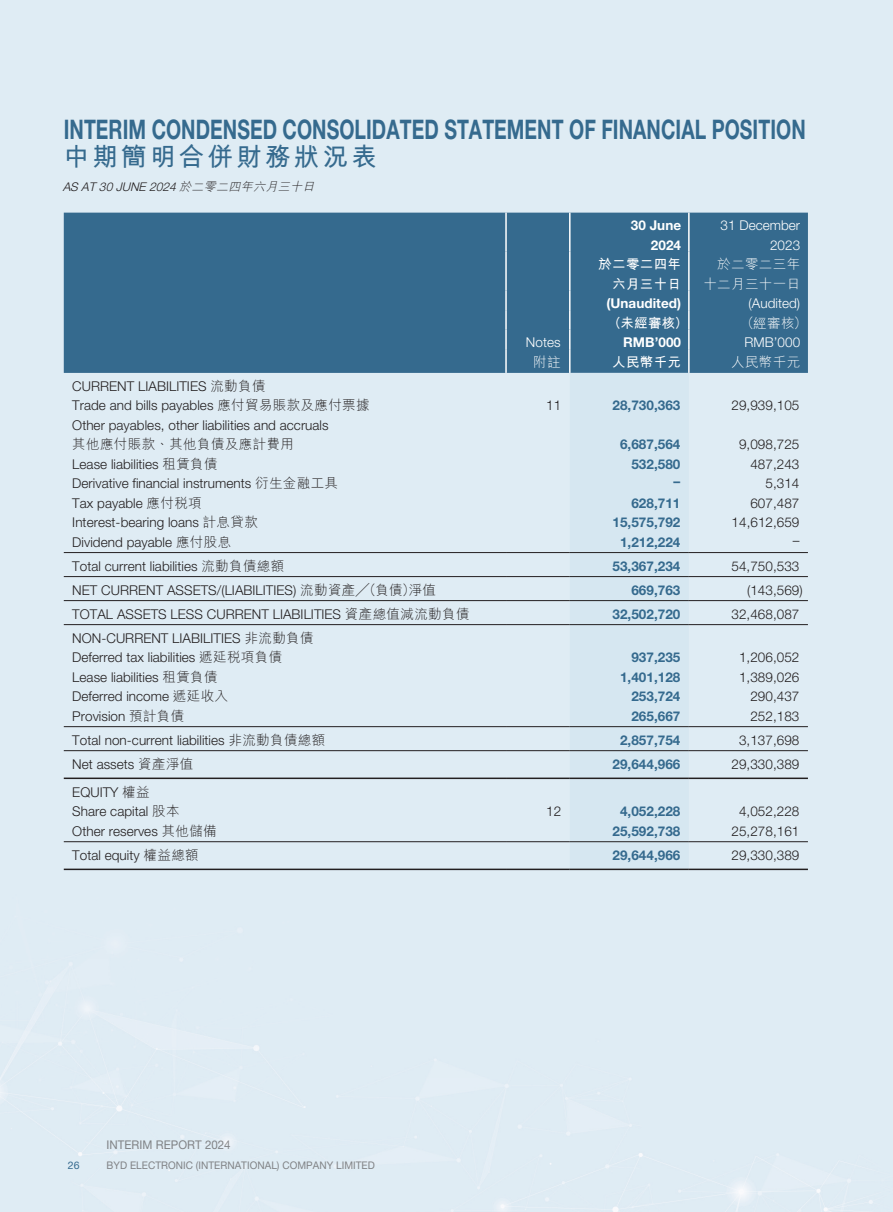
<style>
.page{position:relative;width:893px;height:1212px;background:#fff}
.page>*{position:absolute;margin:0;border:0;box-sizing:border-box;transform-origin:0 0}
.t1{font:700 27px "Helvetica Neue LT Std";letter-spacing:.005em;color:#356a8e;scale:.72 1}
.t2{font:700 25.5px "M Hei HK";letter-spacing:.13em;color:#356a8e}
.t3{font:300 13.5px/19.5px "Helvetica Neue LT Std";letter-spacing:.005em;color:#231f20}
.t4{font:700 13.5px "Helvetica Neue LT Std";letter-spacing:.005em;color:#356a8e}
.t5{font:300 13.5px/19.5px "Helvetica Neue LT Std";letter-spacing:.005em;color:#fff;text-align:right}
.t6{font:700 13.5px/19.5px "Helvetica Neue LT Std";letter-spacing:.005em;color:#fff;text-align:right}
.t7{font:300 13.5px/19.5px "M Hei HK";letter-spacing:.03em;color:#fff;text-align:right}
.t8{font:700 13.5px/19.5px "M Hei HK";letter-spacing:.03em;color:#fff;text-align:right}
.t9{font:300 13.5px "M Hei HK";letter-spacing:.03em;color:#231f20}
.t10{font:italic 300 12px "Helvetica Neue LT Std";color:#231f20}
.t11{font:12px "Helvetica Neue LT Std";letter-spacing:.005em;color:#808285;scale:.96 1}
.t12{font:10.5px "Helvetica Neue LT Std";letter-spacing:.005em;color:#808285;scale:.96 1}
.t13{font:10.5px "Helvetica Neue LT Std";color:#356a8e}
.s1{font-family:"M Hei HK"}
</style>
<div class="page">
<div style="left:64px;top:213px;width:744px;height:160px;background:#356a8e"></div>
<div style="left:570px;top:373px;width:119px;height:495px;background:#d6e7f1"></div>
<hr style="left:505px;top:213px;width:2px;height:39px;background:#fff">
<hr style="left:505px;top:252px;width:2px;height:39px;background:#fff">
<svg style="left:505px;top:291px;width:2px;height:19px"></svg>
<hr style="left:505px;top:310px;width:2px;height:20px;background:#fff">
<svg style="left:505px;top:330px;width:2px;height:19px"></svg>
<hr style="left:505px;top:349px;width:2px;height:24px;background:#fff">
<div style="left:569px;top:213px;width:121px;height:160px;background:#356a8e"></div>
<hr style="left:688px;top:349px;width:2px;height:24px;background:#fff">
<hr style="left:64px;top:552px;width:442px;height:1px;background:#231f20">
<hr style="left:506px;top:552px;width:64px;height:1px;background:#231f20">
<hr style="left:570px;top:552px;width:119px;height:1px;background:#231f20">
<hr style="left:689px;top:552px;width:119px;height:1px;background:#231f20">
<hr style="left:64px;top:576px;width:442px;height:1px;background:#231f20">
<hr style="left:506px;top:576px;width:64px;height:1px;background:#231f20">
<hr style="left:570px;top:576px;width:119px;height:1px;background:#231f20">
<hr style="left:689px;top:576px;width:119px;height:1px;background:#231f20">
<hr style="left:64px;top:600px;width:442px;height:1px;background:#231f20">
<hr style="left:506px;top:600px;width:64px;height:1px;background:#231f20">
<hr style="left:570px;top:600px;width:119px;height:1px;background:#231f20">
<hr style="left:689px;top:600px;width:119px;height:1px;background:#231f20">
<hr style="left:64px;top:624px;width:442px;height:1px;background:#231f20">
<hr style="left:506px;top:624px;width:64px;height:1px;background:#231f20">
<hr style="left:570px;top:624px;width:119px;height:1px;background:#231f20">
<hr style="left:689px;top:624px;width:119px;height:1px;background:#231f20">
<hr style="left:64px;top:726px;width:442px;height:1px;background:#231f20">
<hr style="left:506px;top:726px;width:64px;height:1px;background:#231f20">
<hr style="left:570px;top:726px;width:119px;height:1px;background:#231f20">
<hr style="left:689px;top:726px;width:119px;height:1px;background:#231f20">
<hr style="left:64px;top:750px;width:442px;height:1px;background:#231f20">
<hr style="left:506px;top:750px;width:64px;height:1px;background:#231f20">
<hr style="left:570px;top:750px;width:119px;height:1px;background:#231f20">
<hr style="left:689px;top:750px;width:119px;height:1px;background:#231f20">
<hr style="left:64px;top:777px;width:442px;height:2px;background:#231f20">
<hr style="left:506px;top:777px;width:64px;height:2px;background:#231f20">
<hr style="left:570px;top:777px;width:119px;height:2px;background:#231f20">
<hr style="left:689px;top:777px;width:119px;height:2px;background:#231f20">
<hr style="left:64px;top:841px;width:442px;height:1px;background:#231f20">
<hr style="left:506px;top:841px;width:64px;height:1px;background:#231f20">
<hr style="left:570px;top:841px;width:119px;height:1px;background:#231f20">
<hr style="left:689px;top:841px;width:119px;height:1px;background:#231f20">
<hr style="left:64px;top:868px;width:442px;height:2px;background:#231f20">
<hr style="left:506px;top:868px;width:64px;height:2px;background:#231f20">
<hr style="left:570px;top:868px;width:119px;height:2px;background:#231f20">
<hr style="left:689px;top:868px;width:119px;height:2px;background:#231f20">
<h1 class="t1" style="left:64px;top:112px;width:1032px">INTERIM CONDENSED CONSOLIDATED STATEMENT OF FINANCIAL POSITION</h1>
<h2 class="t2" style="left:64px;top:138px;width:315px">中期簡明合併財務狀況表</h2>
<p class="t10" style="left:63px;top:179px;width:256px">AS AT 30 JUNE 2024 <span class="s1">於二零二四年六月三十日</span></p>
<p class="t6" style="left:631px;top:216px;width:52px">30 June<br>2024</p>
<p class="t5" style="left:720px;top:216px;width:81px">31 December<br>2023</p>
<p class="t8" style="left:598px;top:253px;width:84px">於二零二四年六月三十日</p>
<p class="t7" style="left:703px;top:254px;width:98px">於二零二三年十二月三十一日</p>
<p class="t6" style="left:606px;top:294px;width:76px">(Unaudited)</p>
<p class="t5" style="left:749px;top:294px;width:53px">(Audited)</p>
<p class="t8" style="left:608px;top:312px;width:82px">（未經審核）</p>
<p class="t7" style="left:741px;top:313px;width:68px">（經審核）</p>
<p class="t5" style="left:526px;top:333px;width:36px">Notes</p>
<p class="t6" style="left:623px;top:332px;width:60px">RMB’000</p>
<p class="t5" style="left:744px;top:333px;width:57px">RMB’000</p>
<p class="t7" style="left:533px;top:352px;width:29px">附註</p>
<p class="t8" style="left:612px;top:351px;width:71px">人民幣千元</p>
<p class="t7" style="left:731px;top:352px;width:71px">人民幣千元</p>
<p class="t3" style="left:72px;top:376px;width:299px">CURRENT LIABILITIES <span class="s1">流動負債<br></span>Trade and bills payables <span class="s1">應付貿易賬款及應付票據</span></p>
<p class="t3" style="left:546px;top:395px;width:17px">11</p>
<p class="t4" style="left:612px;top:397px;width:69px">28,730,363</p>
<p class="t3" style="left:731px;top:395px;width:69px">29,939,105</p>
<p class="t3" style="left:72px;top:415px;width:258px">Other payables, other liabilities and accruals</p>
<p class="t9" style="left:72px;top:437px;width:223px">其他應付賬款、其他負債及應計費用</p>
<p class="t4" style="left:620px;top:436px;width:62px">6,687,564</p>
<p class="t3" style="left:739px;top:434px;width:62px">9,098,725</p>
<p class="t3" style="left:72px;top:454px;width:147px">Lease liabilities <span class="s1">租賃負債</span></p>
<p class="t4" style="left:631px;top:455px;width:51px">532,580</p>
<p class="t3" style="left:750px;top:454px;width:51px">487,243</p>
<p class="t3" style="left:72px;top:473px;width:267px">Derivative financial instruments <span class="s1">衍生金融工具</span></p>
<p class="t4" style="left:674px;top:473px;width:8px">–</p>
<p class="t3" style="left:765px;top:473px;width:35px">5,314</p>
<p class="t3" style="left:72px;top:493px;width:131px">Tax payable <span class="s1">應付稅項</span></p>
<p class="t4" style="left:631px;top:494px;width:51px">628,711</p>
<p class="t3" style="left:750px;top:493px;width:51px">607,487</p>
<p class="t3" style="left:72px;top:512px;width:187px">Interest-bearing loans <span class="s1">計息貸款</span></p>
<p class="t4" style="left:612px;top:514px;width:69px">15,575,792</p>
<p class="t3" style="left:732px;top:512px;width:69px">14,612,659</p>
<p class="t3" style="left:72px;top:532px;width:160px">Dividend payable <span class="s1">應付股息</span></p>
<p class="t4" style="left:620px;top:533px;width:62px">1,212,224</p>
<p class="t3" style="left:793px;top:530px;width:8px">–</p>
<p class="t3" style="left:72px;top:556px;width:213px">Total current liabilities <span class="s1">流動負債總額</span></p>
<p class="t4" style="left:612px;top:557px;width:69px">53,367,234</p>
<p class="t3" style="left:731px;top:556px;width:69px">54,750,533</p>
<p class="t3" style="left:72px;top:580px;width:365px">NET CURRENT ASSETS/(LIABILITIES) <span class="s1">流動資產╱（負債）淨值</span></p>
<p class="t4" style="left:631px;top:581px;width:51px">669,763</p>
<p class="t3" style="left:747px;top:580px;width:57px">(143,569)</p>
<p class="t3" style="left:72px;top:604px;width:399px">TOTAL ASSETS LESS CURRENT LIABILITIES <span class="s1">資產總值減流動負債</span></p>
<p class="t4" style="left:612px;top:606px;width:69px">32,502,720</p>
<p class="t3" style="left:731px;top:604px;width:69px">32,468,087</p>
<p class="t3" style="left:72px;top:628px;width:243px">NON-CURRENT LIABILITIES <span class="s1">非流動負債<br></span>Deferred tax liabilities <span class="s1">遞延稅項負債</span></p>
<p class="t4" style="left:631px;top:649px;width:51px">937,235</p>
<p class="t3" style="left:739px;top:647px;width:62px">1,206,052</p>
<p class="t3" style="left:72px;top:667px;width:147px">Lease liabilities <span class="s1">租賃負債</span></p>
<p class="t4" style="left:620px;top:669px;width:62px">1,401,128</p>
<p class="t3" style="left:739px;top:667px;width:62px">1,389,026</p>
<p class="t3" style="left:72px;top:686px;width:157px">Deferred income <span class="s1">遞延收入</span></p>
<p class="t4" style="left:631px;top:688px;width:51px">253,724</p>
<p class="t3" style="left:750px;top:686px;width:51px">290,437</p>
<p class="t3" style="left:72px;top:706px;width:114px">Provision <span class="s1">預計負債</span></p>
<p class="t4" style="left:631px;top:707px;width:51px">265,667</p>
<p class="t3" style="left:750px;top:706px;width:51px">252,183</p>
<p class="t3" style="left:72px;top:730px;width:255px">Total non-current liabilities <span class="s1">非流動負債總額</span></p>
<p class="t4" style="left:620px;top:732px;width:62px">2,857,754</p>
<p class="t3" style="left:739px;top:730px;width:62px">3,137,698</p>
<p class="t3" style="left:72px;top:754px;width:123px">Net assets <span class="s1">資產淨值</span></p>
<p class="t4" style="left:612px;top:756px;width:69px">29,644,966</p>
<p class="t3" style="left:731px;top:754px;width:69px">29,330,389</p>
<p class="t3" style="left:72px;top:782px;width:109px">EQUITY <span class="s1">權益<br></span>Share capital <span class="s1">股本</span></p>
<p class="t3" style="left:546px;top:801px;width:17px">12</p>
<p class="t4" style="left:620px;top:803px;width:62px">4,052,228</p>
<p class="t3" style="left:739px;top:801px;width:62px">4,052,228</p>
<p class="t3" style="left:72px;top:821px;width:146px">Other reserves <span class="s1">其他儲備</span></p>
<p class="t4" style="left:612px;top:823px;width:69px">25,592,738</p>
<p class="t3" style="left:731px;top:821px;width:69px">25,278,161</p>
<p class="t3" style="left:72px;top:845px;width:128px">Total equity <span class="s1">權益總額</span></p>
<p class="t4" style="left:612px;top:847px;width:69px">29,644,966</p>
<p class="t3" style="left:731px;top:845px;width:69px">29,330,389</p>
<p class="t11" style="left:107px;top:1138px;width:131px">INTERIM REPORT 2024</p>
<p class="t13" style="left:68px;top:1159px;width:13px">26</p>
<p class="t12" style="left:107px;top:1159px;width:281px">BYD ELECTRONIC (INTERNATIONAL) COMPANY LIMITED</p>
</div>
